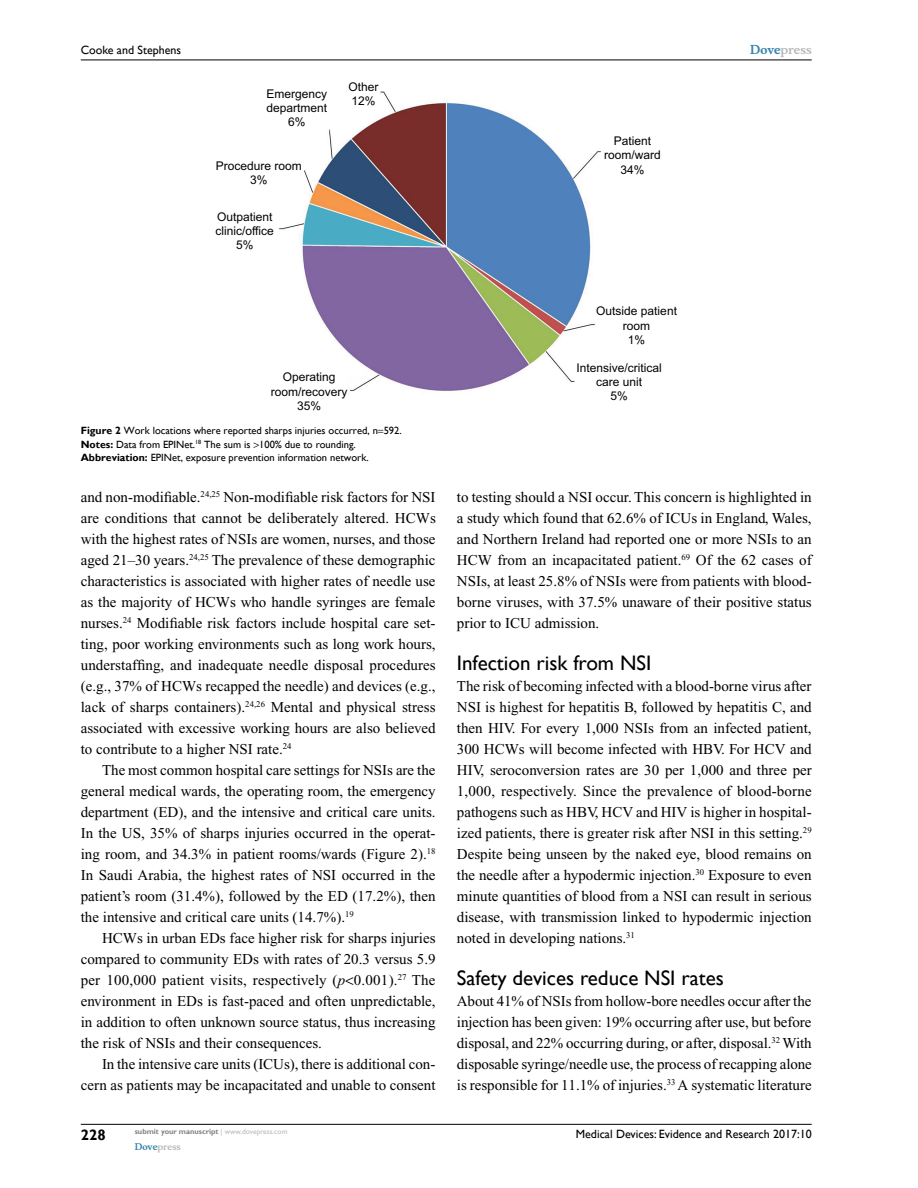
<style>
.page{position:relative;width:918px;height:1188px;background:#fff}
.page>*{position:absolute;margin:0;border:0;box-sizing:border-box;transform-origin:0 0}
.t1{font:21px "Gill Sans";color:#000}
.t2{font:15px/21px "Times New Roman";color:#000;text-align:justify}
.t3{font:700 15px "Gill Sans";color:#000}
.t4{font:12px/14.4px "Arial";color:#000;text-align:center}
.t5{font:12px "Gill Sans";color:#000}
.t6{font:700 12px "Musee";color:#b8babc}
.t7{font:10.5px/13.5px "Gill Sans";color:#000}
.t8{font:700 9px "Musee";color:#b8babc}
.t9{font:700 7.5px "Gill Sans";color:#808285}
.s1{font-weight:700}
.s2{color:#3785ad}
.s3{font-style:italic}
.s4{font-weight:400;color:#b8babc}
</style>
<div class="page">
<hr style="left:81px;top:1124px;width:731px;height:1px;background:#000">
<hr style="left:81px;top:60px;width:731px;height:1px;background:#000">
<img style="left:279px;top:91px;width:321px;height:300px">
<p class="t5" style="left:81px;top:43px;width:102px">Cooke and Stephens</p>
<p class="t4" style="left:266px;top:87px;width:62px">Emergency department<br>6%</p>
<p class="t4" style="left:216px;top:159px;width:88px">Procedure room<br>3%</p>
<p class="t4" style="left:215px;top:210px;width:60px">Outpatient clinic/office<br>5%</p>
<p class="t4" style="left:348px;top:81px;width:32px;text-align:left">Other<br>12%</p>
<p class="t4" style="left:604px;top:134px;width:58px">Patient room/ward<br>34%</p>
<p class="t4" style="left:596px;top:305px;width:82px">Outside patient room<br>1%</p>
<p class="t4" style="left:271px;top:371px;width:78px">Operating room/recovery<br>35%</p>
<p class="t4" style="left:576px;top:361px;width:87px">Intensive/critical care unit<br>5%</p>
<p class="t7" style="left:81px;top:424px;width:322px"><span class="s1">Figure 2</span> Work locations where reported sharps injuries occurred, n 592.<br><span class="s1">Notes:</span> Data from EPINet.<sup>18</sup> The sum is 100% due to rounding.<br><span class="s1">Abbreviation:</span> EPINet, exposure prevention information network.</p>
<p class="t6" style="left:750px;top:43px;width:63px"><span class="s2">Dove</span>press</p>
<p class="t2" style="left:81px;top:486px;width:357px">and non-modifiable.<sup>24,25</sup> Non-modifiable risk factors for NSI are conditions that cannot be deliberately altered. HCWs with the highest rates of NSIs are women, nurses, and those aged 21–30 years.<sup>24,25</sup> The prevalence of these demographic characteristics is associated with higher rates of needle use as the majority of HCWs who handle syringes are female nurses.<sup>24</sup> Modifiable risk factors include hospital care set&shy;ting, poor working environments such as long work hours, understaffing, and inadequate needle disposal procedures (e.g., 37% of HCWs recapped the needle) and devices (e.g., lack of sharps containers).<sup>24,26</sup> Mental and physical stress associated with excessive working hours are also believed to contribute to a higher NSI rate.<sup>24</sup></p>
<p class="t2" style="left:81px;top:759px;width:356px;text-indent:21px">The most common hospital care settings for NSIs are the general medical wards, the operating room, the emergency department (ED), and the intensive and critical care units.<br>In the US, 35% of sharps injuries occurred in the operat&shy;ing room, and 34.3% in patient rooms/wards (Figure 2).<sup>18<br></sup>In Saudi Arabia, the highest rates of NSI occurred in the patient’s room (31.4%), followed by the ED (17.2%), then the intensive and critical care units (14.7%).<sup>19</sup></p>
<p class="t2" style="left:81px;top:927px;width:356px;text-indent:21px">HCWs in urban EDs face higher risk for sharps injuries compared to community EDs with rates of 20.3 versus 5.9 per 100,000 patient visits, respectively (<span class="s3">p</span> 0.001).<sup>27</sup> The environment in EDs is fast-paced and often unpredictable, in addition to often unknown source status, thus increasing the risk of NSIs and their consequences.</p>
<p class="t2" style="left:81px;top:1053px;width:356px;text-align:right">In the intensive care units (ICUs), there is additional con&shy;cern as patients may be incapacitated and unable to consent</p>
<p class="t2" style="left:457px;top:486px;width:356px">to testing should a NSI occur. This concern is highlighted in a study which found that 62.6% of ICUs in England, Wales, and Northern Ireland had reported one or more NSIs to an HCW from an incapacitated patient.<sup>69</sup> Of the 62 cases of NSIs, at least 25.8% of NSIs were from patients with blood&shy;borne viruses, with 37.5% unaware of their positive status prior to ICU admission.</p>
<h1 class="t1" style="left:457px;top:650px;width:196px">Infection risk from NSI</h1>
<p class="t2" style="left:457px;top:675px;width:357px">The risk of becoming infected with a blood-borne virus after NSI is highest for hepatitis B, followed by hepatitis C, and then HIV. For every 1,000 NSIs from an infected patient, 300 HCWs will become infected with HBV. For HCV and HIV, seroconversion rates are 30 per 1,000 and three per 1,000, respectively. Since the prevalence of blood-borne pathogens such as HBV, HCV and HIV is higher in hospital&shy;ized patients, there is greater risk after NSI in this setting.<sup>29<br></sup>Despite being unseen by the naked eye, blood remains on the needle after a hypodermic injection.<sup>30</sup> Exposure to even minute quantities of blood from a NSI can result in serious disease, with transmission linked to hypodermic injection noted in developing nations.<sup>31</sup></p>
<h1 class="t1" style="left:457px;top:965px;width:268px">Safety devices reduce NSI rates</h1>
<p class="t2" style="left:457px;top:990px;width:357px">About 41% of NSIs from hollow-bore needles occur after the injection has been given: 19% occurring after use, but before disposal, and 22% occurring during, or after, disposal.<sup>32</sup> With disposable syringe/needle use, the process of recapping alone is responsible for 11.1% of injuries.<sup>33</sup> A systematic literature</p>
<p class="t3" style="left:81px;top:1126px;width:26px">228</p>
<p class="t9" style="left:135px;top:1127px;width:154px">submit your manuscript <span class="s4">| www.dovepress.com</span></p>
<p class="t8" style="left:135px;top:1141px;width:48px"><span class="s2">Dove</span>press</p>
<p class="t5" style="left:576px;top:1127px;width:237px">Medical Devices: Evidence and Research 2017:10</p>
</div>
